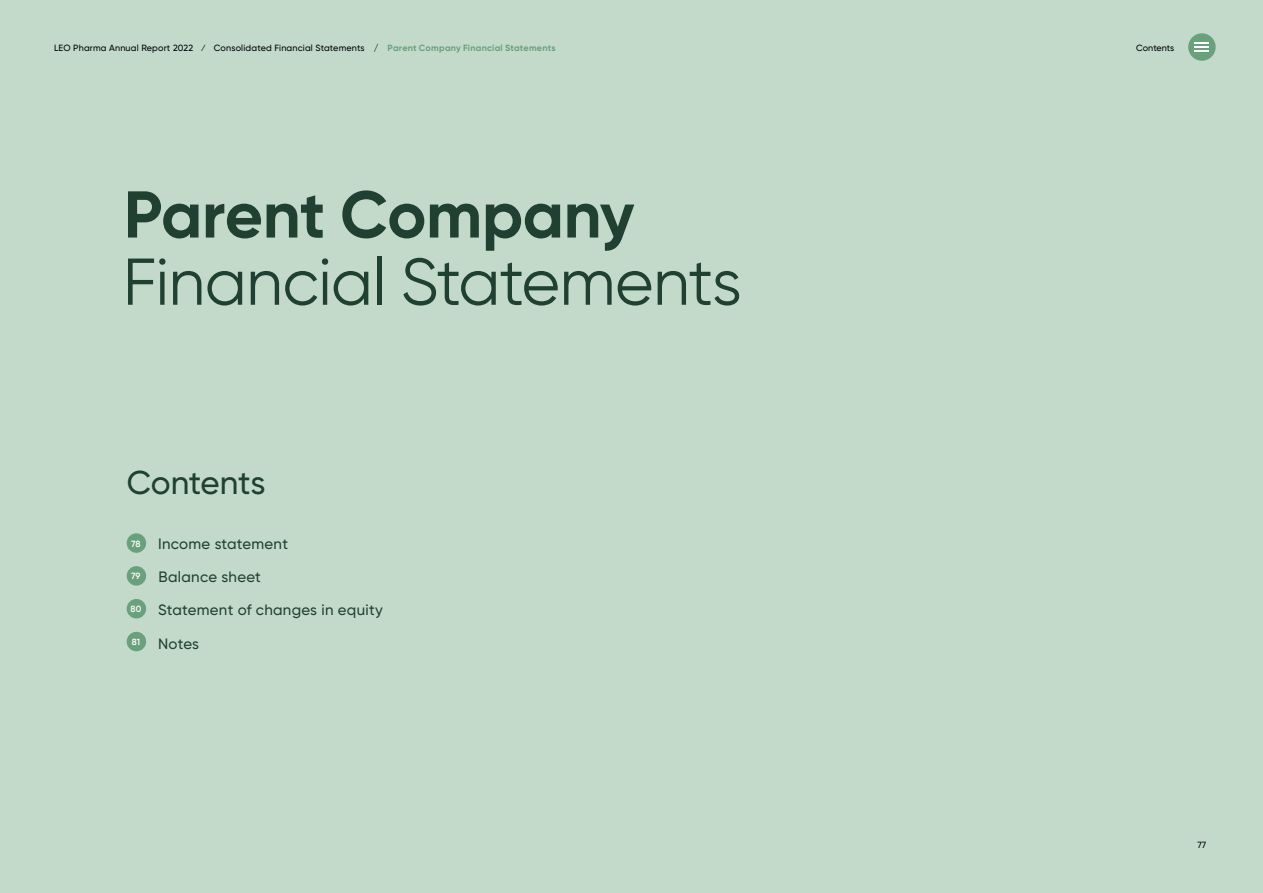
<style>
.page{position:relative;width:1263px;height:893px;background:#c3dacb}
.page>*{position:absolute;margin:0;border:0;box-sizing:border-box;transform-origin:0 0}
.t1{font:66px "Gilroy Office";letter-spacing:-.01em;color:#204131}
.t2{font:700 66px "Gilroy Office";letter-spacing:-.01em;color:#204131}
.t3{font:500 33px "Gilroy Office";letter-spacing:-.005em;color:#204131}
.t4{font:500 15px/32.8px "Gilroy Office";letter-spacing:.02em;color:#204131}
.t5{font:500 9px "Gilroy Office";letter-spacing:.02em;color:#000}
.t6{font:500 9px "Gilroy Office";color:#000}
.s1{font-weight:700;color:#68a17c}
</style>
<div class="page">
<div style="left:1188px;top:33px;width:28px;height:28px;background:#68a17c;border-radius:50%"></div>
<svg style="left:1195px;top:42px;width:14px;height:10px"></svg>
<div style="left:127px;top:533px;width:19px;height:20px;background:#68a17c;border-radius:50%"></div>
<div style="left:127px;top:566px;width:19px;height:20px;background:#68a17c;border-radius:50%"></div>
<div style="left:127px;top:599px;width:19px;height:19px;background:#68a17c;border-radius:50%"></div>
<div style="left:127px;top:632px;width:19px;height:19px;background:#68a17c;border-radius:50%"></div>
<p class="t5" style="left:54px;top:42px;width:503px">LEO Pharma Annual Report 2022 ⁄ Consolidated Financial Statements / <span class="s1">Parent Company Financial Statements</span></p>
<h1 class="t2" style="left:124px;top:173px;width:512px">Parent Company</h1>
<h1 class="t1" style="left:123px;top:241px;width:620px">Financial Statements</h1>
<h2 class="t3" style="left:127px;top:462px;width:140px">Contents</h2>
<h3 class="t4" style="left:131px;top:527px;width:158px"><sup>78</sup> Income statement<br><sup>79</sup> Balance sheet</h3>
<h3 class="t4" style="left:131px;top:594px;width:254px"><sup>80</sup> Statement of changes in equity</h3>
<h3 class="t4" style="left:132px;top:627px;width:69px"><sup>81</sup> Notes</h3>
<p class="t6" style="left:1136px;top:42px;width:39px">Contents</p>
<p class="t5" style="left:1197px;top:840px;width:10px">77</p>
</div>
